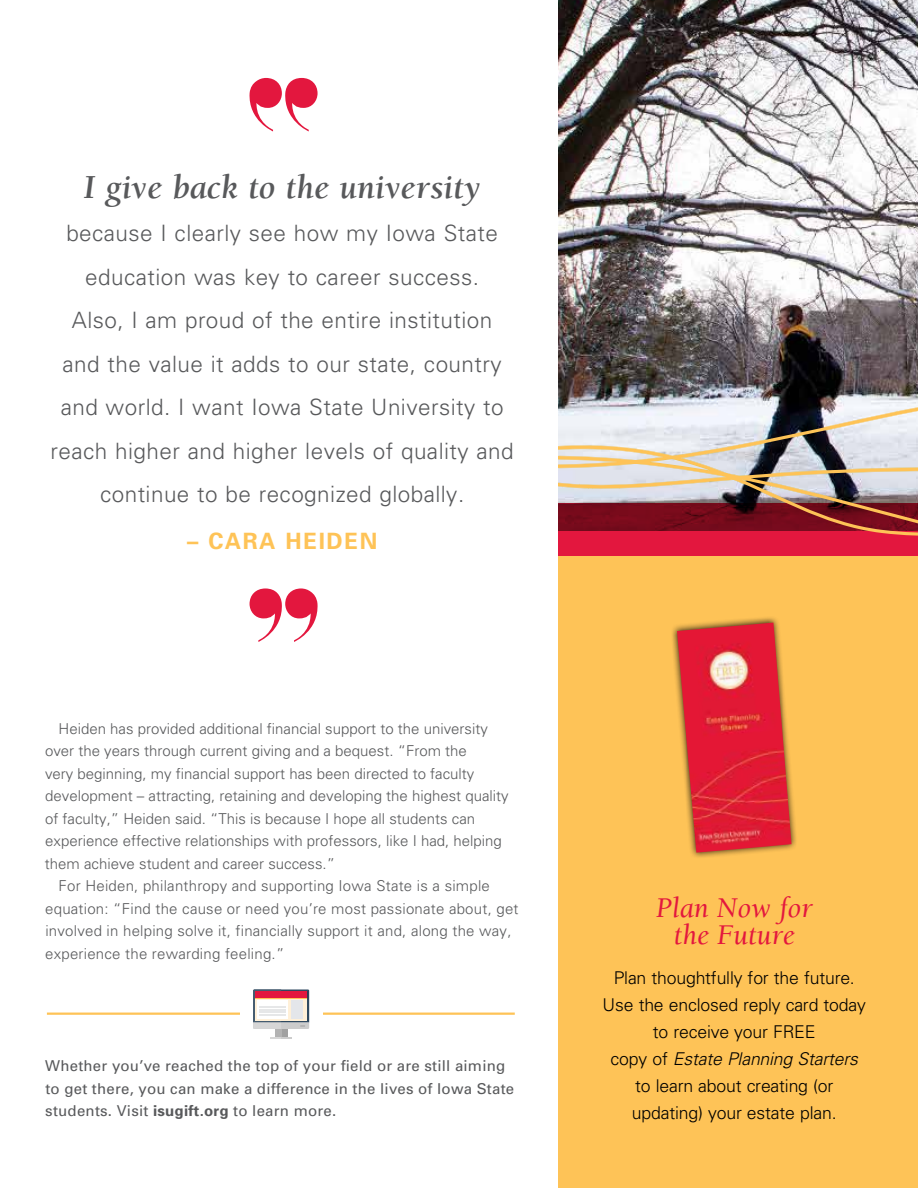
<style>
.page{position:relative;width:918px;height:1188px;background:#fff}
.page>*{position:absolute;margin:0;border:0;box-sizing:border-box;transform-origin:0 0}
.t1{font:italic 700 34.5px "Berkeley";color:#58595b}
.t2{font:italic 29.4px/27px "Berkeley";color:#e3173e;text-align:center}
.t3{font:300 22.5px/43.5px "Univers";letter-spacing:.02em;color:#58595b;text-align:center}
.t4{font:700 22.5px "Univers";letter-spacing:.07em;color:#fec357}
.t5{font:300 17.7px/27px "Univers";letter-spacing:-.01em;color:#000;text-align:center}
.t6{font:300 15px/22.5px "Univers";color:#58595b}
.t7{font:15px/22.5px "Univers";letter-spacing:.015em;color:#58595b}
.s1{font-weight:700}
.s2{font-style:italic}
</style>
<div class="page">
<img style="left:558px;top:0;width:360px;height:136px">
<svg style="left:558px;top:136px;width:360px;height:420px"></svg>
<svg style="left:249px;top:78px;width:69px;height:53px"></svg>
<svg style="left:250px;top:588px;width:68px;height:54px"></svg>
<hr style="left:47px;top:1013px;width:468px;height:2px;background:#fec357">
<div style="left:240px;top:1001px;width:82px;height:22px;background:#fff"></div>
<div style="left:558px;top:556px;width:360px;height:632px;background:#fec357"></div>
<div style="left:671px;top:616px;width:127px;height:243px;background:#000;opacity:.8"></div>
<img style="left:677px;top:623px;width:115px;height:230px">
<svg style="left:281px;top:1029px;width:6px;height:8px"></svg>
<div style="left:275px;top:1029px;width:6px;height:8px;background:#b3b3b3"></div>
<svg style="left:271px;top:1037px;width:21px;height:1px"></svg>
<img style="left:558px;top:178px;width:360px;height:325px">
<svg style="left:253px;top:989px;width:56px;height:40px"></svg>
<h1 class="t1" style="left:84px;top:169px;width:398px">I give back to the university</h1>
<p class="t3" style="left:51px;top:212px;width:465px">because I clearly see how my Iowa State education was key to career success.<br>Also, I am proud of the entire institution and the value it adds to our state, country and world. I want Iowa State University to reach higher and higher levels of quality and continue to be recognized globally.</p>
<h3 class="t4" style="left:187px;top:527px;width:192px">– CARA HEIDEN</h3>
<p class="t6" style="left:45px;top:717px;width:465px;text-indent:14px">Heiden has provided additional financial support to the university over the years through current giving and a bequest. “From the<br>very beginning, my financial support has been directed to faculty development – attracting, retaining and developing the highest quality of faculty,” Heiden said. “This is because I hope all students can experience effective relationships with professors, like I had, helping them achieve student and career success.”</p>
<p class="t6" style="left:45px;top:874px;width:475px;text-indent:13px">For Heiden, philanthropy and supporting Iowa State is a simple equation: “Find the cause or need you’re most passionate about, get involved in helping solve it, financially support it and, along the way, experience the rewarding feeling.”</p>
<p class="t7" style="left:45px;top:1055px;width:471px">Whether you’ve reached the top of your field or are still aiming to get there, you can make a difference in the lives of Iowa State students. Visit <span class="s1">isugift.org</span> to learn more.</p>
<h2 class="t2" style="left:656px;top:895px;width:158px">Plan Now for the Future</h2>
<p class="t5" style="left:603px;top:964px;width:265px">Plan thoughtfully for the future.<br>Use the enclosed reply card today to receive your FREE<br>copy of <span class="s2">Estate Planning Starters </span>to learn about creating (or updating) your estate plan.</p>
</div>
